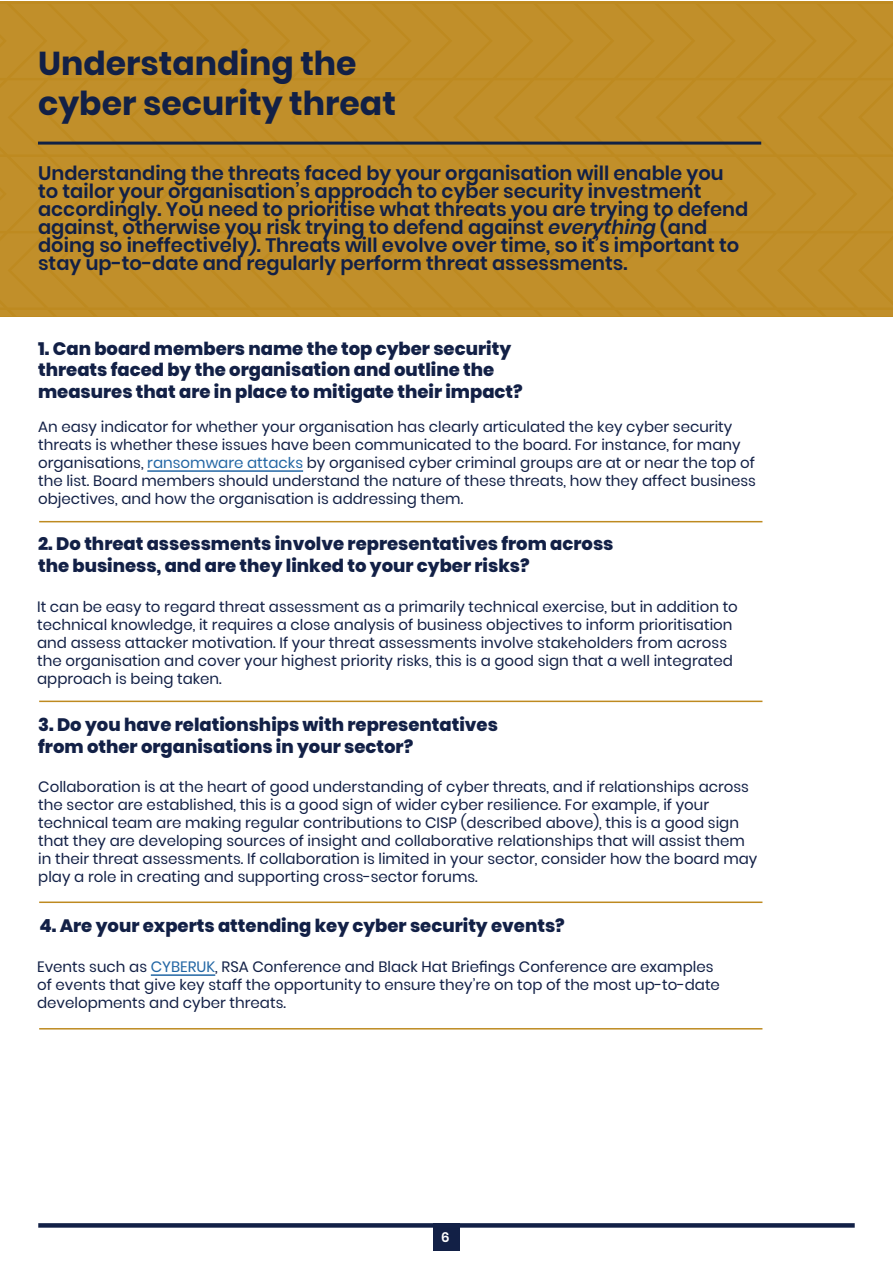
<style>
.page{position:relative;width:893px;height:1263px;background:#fff}
.page>*{position:absolute;margin:0;border:0;box-sizing:border-box;transform-origin:0 0}
.t1{font:700 33px/39.6px "Poppins";color:#122046}
.Body{font:600 19.5px/18px "Poppins";color:#122046}
.t2{font:800 18px/21.6px "Poppins";color:#122046}
.Body-2{font:15px/18px "Poppins";color:#122046}
.t3{font:600 13.5px "Poppins";color:#fff}
.s1{font-style:italic}
.s2{color:#2266a4}
</style>
<div class="page">
<hr style="left:147px;top:470px;width:156px;height:2px;background:#2266a4">
<hr style="left:151px;top:974px;width:64px;height:2px;background:#2266a4">
<div style="left:38px;top:1223px;width:817px;height:5px;background:#122046"></div>
<div style="left:433px;top:1223px;width:27px;height:28px;background:#122046"></div>
<svg style="left:0;top:1px;width:893px;height:315px;background:#c08e28"></svg>
<hr style="left:39px;top:521px;width:723px;height:1px;background:#be8a20">
<hr style="left:39px;top:701px;width:723px;height:1px;background:#be8a20">
<hr style="left:39px;top:901px;width:723px;height:2px;background:#be8a20">
<hr style="left:39px;top:1028px;width:723px;height:1px;background:#be8a20">
<hr style="left:38px;top:142px;width:723px;height:3px;background:#102145">
<p class="t1" style="left:38px;top:44px;width:359px">Understanding the cyber security threat</p>
<p class="Body" style="left:38px;top:164px;width:712px">Understanding the threats faced by your organisation will enable you to tailor your organisation’s approach to cyber security investment accordingly. You need to prioritise what threats you are trying to defend against, otherwise you risk trying to defend against <span class="s1">everything</span> (and doing so ineffectively). Threats will evolve over time, so it’s important to stay up-to-date and regularly perform threat assessments.</p>
<p class="t2" style="left:38px;top:338px;width:486px">1. Can board members name the top cyber security threats faced by the organisation and outline the measures that are in place to mitigate their impact?</p>
<p class="Body-2" style="left:38px;top:418px;width:719px">An easy indicator for whether your organisation has clearly articulated the key cyber security threats is whether these issues have been communicated to the board. For instance, for many organisations, <span class="s2">ransomware attacks</span> by organised cyber criminal groups are at or near the top of the list. Board members should understand the nature of these threats, how they affect business objectives, and how the organisation is addressing them.</p>
<p class="t2" style="left:38px;top:533px;width:577px">2. Do threat assessments involve representatives from across the business, and are they linked to your cyber risks?</p>
<p class="Body-2" style="left:37px;top:598px;width:702px">It can be easy to regard threat assessment as a primarily technical exercise, but in addition to technical knowledge, it requires a close analysis of business objectives to inform prioritisation and assess attacker motivation. If your threat assessments involve stakeholders from across the organisation and cover your highest priority risks, this is a good sign that a well integrated approach is being taken.</p>
<p class="t2" style="left:38px;top:714px;width:461px">3. Do you have relationships with representatives from other organisations in your sector?</p>
<p class="Body-2" style="left:38px;top:778px;width:721px">Collaboration is at the heart of good understanding of cyber threats, and if relationships across the sector are established, this is a good sign of wider cyber resilience. For example, if your technical team are making regular contributions to CISP (described above), this is a good sign that they are developing sources of insight and collaborative relationships that will assist them in their threat assessments. If collaboration is limited in your sector, consider how the board may play a role in creating and supporting cross-sector forums.</p>
<p class="t2" style="left:39px;top:915px;width:527px">4. Are your experts attending key cyber security events?</p>
<p class="Body-2" style="left:37px;top:958px;width:684px">Events such as <span class="s2">CYBERUK</span>, RSA Conference and Black Hat Briefings Conference are examples of events that give key staff the opportunity to ensure they’re on top of the most up-to-date developments and cyber threats.</p>
<p class="t3" style="left:441px;top:1229px;width:10px">6</p>
</div>
